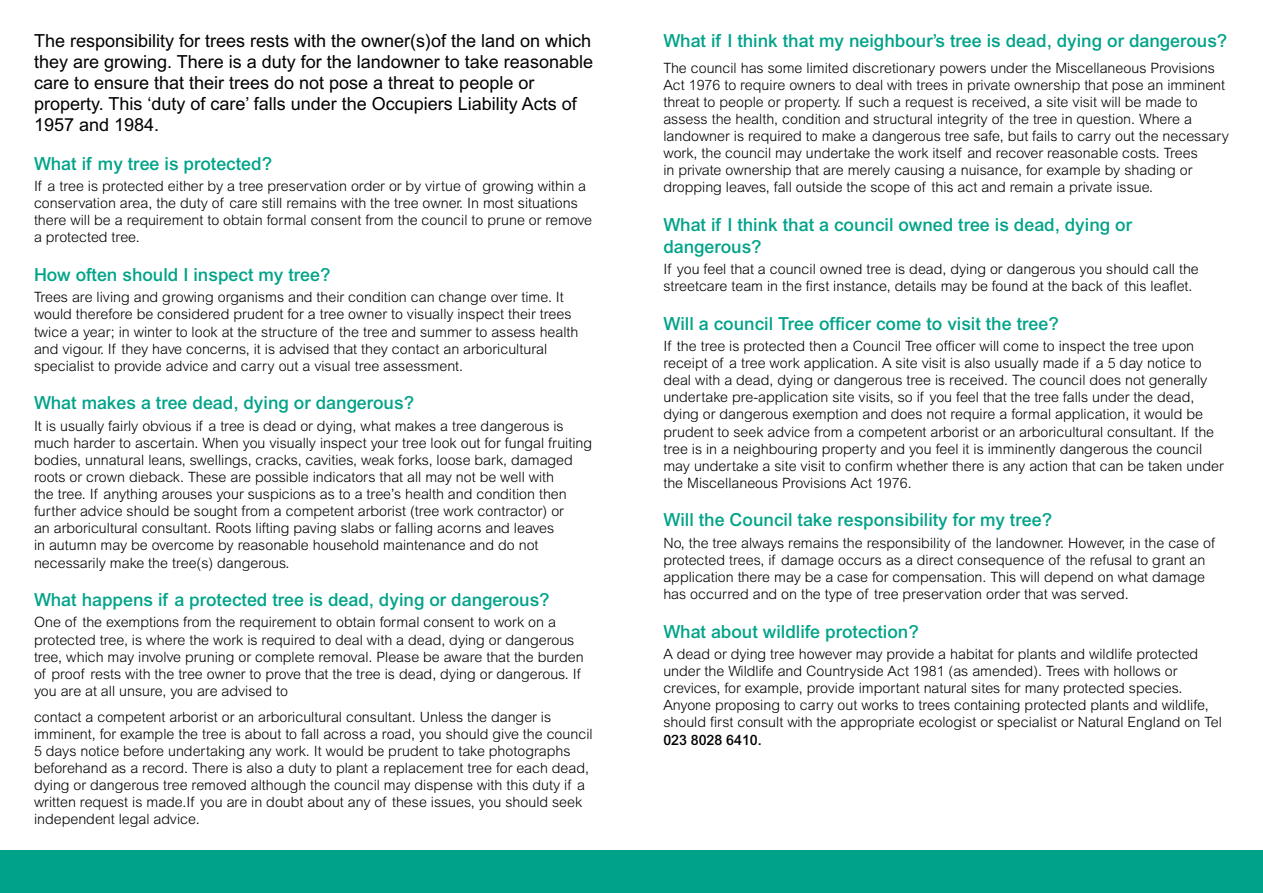
<style>
.page{position:relative;width:1263px;height:893px;background:#fff}
.page>*{position:absolute;margin:0;border:0;box-sizing:border-box;transform-origin:0 0}
.t1{font:500 18px/21.6px "Arial MT Std";color:#00a389}
.t2{font:18px/21px "Arial MT Std";color:#000}
.t3{font:300 14.25px/17.1px "Arial MT Std";color:#000}
.t4{font:500 14.25px "Arial MT Std";color:#000}
</style>
<div class="page">
<div style="left:0;top:850px;width:1263px;height:43px;background:#00a389"></div>
<p class="t2" style="left:34px;top:30px;width:560px">The responsibility for trees rests with the owner(s)of the land on which they are growing. There is a duty for the landowner to take reasonable care to ensure that their trees do not pose a threat to people or property. This ‘duty of care’ falls under the Occupiers Liability Acts of 1957 and 1984.</p>
<p class="t1" style="left:34px;top:152px;width:240px">What if my tree is protected?</p>
<p class="t3" style="left:34px;top:177px;width:560px">If a tree is protected either by a tree preservation order or by virtue of growing within a conservation area, the duty of care still remains with the tree owner. In most situations there will be a requirement to obtain formal consent from the council to prune or remove a protected tree.</p>
<p class="t1" style="left:34px;top:264px;width:298px">How often should I inspect my tree?</p>
<p class="t3" style="left:34px;top:289px;width:546px">Trees are living and growing organisms and their condition can change over time. It would therefore be considered prudent for a tree owner to visually inspect their trees twice a year; in winter to look at the structure of the tree and summer to assess health and vigour. If they have concerns, it is advised that they contact an arboricultural specialist to provide advice and carry out a visual tree assessment.</p>
<p class="t1" style="left:34px;top:392px;width:382px">What makes a tree dead, dying or dangerous?</p>
<p class="t3" style="left:34px;top:417px;width:560px">It is usually fairly obvious if a tree is dead or dying, what makes a tree dangerous is much harder to ascertain. When you visually inspect your tree look out for fungal fruiting bodies, unnatural leans, swellings, cracks, cavities, weak forks, loose bark, damaged roots or crown dieback. These are possible indicators that all may not be well with<br>the tree. If anything arouses your suspicions as to a tree’s health and condition then further advice should be sought from a competent arborist (tree work contractor) or<br>an arboricultural consultant. Roots lifting paving slabs or falling acorns and leaves<br>in autumn may be overcome by reasonable household maintenance and do not necessarily make the tree(s) dangerous.</p>
<p class="t1" style="left:34px;top:589px;width:517px">What happens if a protected tree is dead, dying or dangerous?</p>
<p class="t3" style="left:34px;top:614px;width:551px">One of the exemptions from the requirement to obtain formal consent to work on a protected tree, is where the work is required to deal with a dead, dying or dangerous tree, which may involve pruning or complete removal. Please be aware that the burden of proof rests with the tree owner to prove that the tree is dead, dying or dangerous. If you are at all unsure, you are advised to</p>
<p class="t3" style="left:34px;top:708px;width:560px">contact a competent arborist or an arboricultural consultant. Unless the danger is imminent, for example the tree is about to fall across a road, you should give the council 5 days notice before undertaking any work. It would be prudent to take photographs beforehand as a record. There is also a duty to plant a replacement tree for each dead, dying or dangerous tree removed although the council may dispense with this duty if a written request is made.If you are in doubt about any of these issues, you should seek independent legal advice.</p>
<p class="t1" style="left:663px;top:30px;width:565px">What if I think that my neighbour’s tree is dead, dying or dangerous?</p>
<p class="t3" style="left:663px;top:59px;width:567px">The council has some limited discretionary powers under the Miscellaneous Provisions Act 1976 to require owners to deal with trees in private ownership that pose an imminent threat to people or property. If such a request is received, a site visit will be made to assess the health, condition and structural integrity of the tree in question. Where a landowner is required to make a dangerous tree safe, but fails to carry out the necessary work, the council may undertake the work itself and recover reasonable costs. Trees<br>in private ownership that are merely causing a nuisance, for example by shading or dropping leaves, fall outside the scope of this act and remain a private issue.</p>
<p class="t1" style="left:663px;top:214px;width:470px">What if I think that a council owned tree is dead, dying or dangerous?</p>
<p class="t3" style="left:663px;top:260px;width:537px">If you feel that a council owned tree is dead, dying or dangerous you should call the streetcare team in the first instance, details may be found at the back of this leaflet.</p>
<p class="t1" style="left:663px;top:312px;width:397px">Will a council Tree officer come to visit the tree?</p>
<p class="t3" style="left:663px;top:337px;width:562px">If the tree is protected then a Council Tree officer will come to inspect the tree upon receipt of a tree work application. A site visit is also usually made if a 5 day notice to deal with a dead, dying or dangerous tree is received. The council does not generally undertake pre-application site visits, so if you feel that the tree falls under the dead, dying or dangerous exemption and does not require a formal application, it would be prudent to seek advice from a competent arborist or an arboricultural consultant. If the tree is in a neighbouring property and you feel it is imminently dangerous the council may undertake a site visit to confirm whether there is any action that can be taken under the Miscellaneous Provisions Act 1976.</p>
<p class="t1" style="left:663px;top:509px;width:390px">Will the Council take responsibility for my tree?</p>
<p class="t3" style="left:663px;top:534px;width:553px">No, the tree always remains the responsibility of the landowner. However, in the case of protected trees, if damage occurs as a direct consequence of the refusal to grant an application there may be a case for compensation. This will depend on what damage has occurred and on the type of tree preservation order that was served.</p>
<p class="t1" style="left:663px;top:620px;width:257px">What about wildlife protection?</p>
<p class="t3" style="left:663px;top:645px;width:560px">A dead or dying tree however may provide a habitat for plants and wildlife protected under the Wildlife and Countryside Act 1981 (as amended). Trees with hollows or crevices, for example, provide important natural sites for many protected species.<br>Anyone proposing to carry out works to trees containing protected plants and wildlife, should first consult with the appropriate ecologist or specialist or Natural England on Tel</p>
<p class="t4" style="left:663px;top:731px;width:100px">023 8028 6410.</p>
</div>
